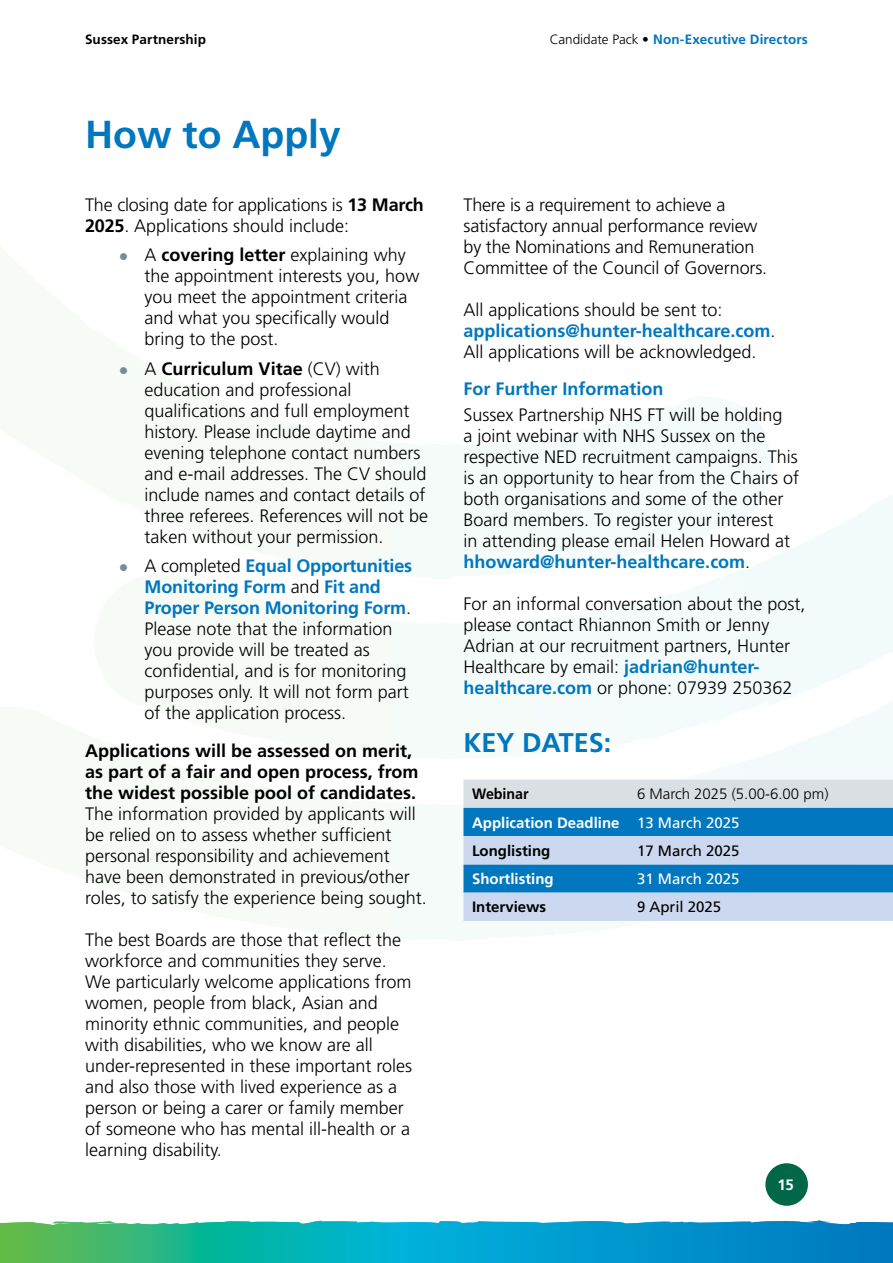
<style>
.page{position:relative;width:893px;height:1263px;background:#fff}
.page>*{position:absolute;margin:0;border:0;box-sizing:border-box;transform-origin:0 0}
.t1{font:700 39px "Frutiger LT Std";color:#0077be}
.t2{font:700 27px "Frutiger LT Std";color:#0077be}
.t3{font:300 18px/21px "Frutiger LT Std";color:#000}
.t4{font:700 18px/21px "Frutiger LT Std";color:#000}
.t5{font:700 18px "Frutiger LT Std";color:#0077be}
.t6{font:300 15px/28.2px "Frutiger LT Std";color:#000}
.t7{font:15px "Frutiger LT Std";color:#000}
.t8{font:700 15px "Frutiger LT Std";color:#fff}
.t9{font:15px "Frutiger LT Std";color:#fff}
.t10{font:700 15px "Frutiger LT Std";color:#000}
.t11{font:700 15px "Frutiger LT Std";color:#000;scale:.95 1}
.t12{font:700 13.5px "Frutiger LT Std";letter-spacing:.01em;color:#0077be}
.t13{font:700 13.5px "Frutiger LT Std";letter-spacing:.005em;color:#000}
.s1{font-weight:300;color:#000}
.s2{font-weight:900;color:#000}
.s3{font-weight:700}
.s4{color:#768d99}
.s5{font-weight:700;color:#0077be}
.s6{font-weight:700;color:#fff}
.s7{font-weight:400;color:#fff}
</style>
<div class="page">
<div style="left:765px;top:1163px;width:43px;height:43px;background:#006848;border-radius:50%"></div>
<svg style="left:0;top:1220px;width:893px;height:43px;background:#1aa8b6"></svg>
<svg style="left:463px;top:780px;width:430px;height:141px;background:#7eb3d9"></svg>
<p class="t13" style="left:85px;top:32px;width:122px">Sussex Partnership</p>
<p class="t12" style="left:550px;top:32px;width:260px"><span class="s1">Candidate Pack</span> <span class="s2">•</span> Non-Executive Directors</p>
<h1 class="t1" style="left:85px;top:111px;width:257px">How to Apply</h1>
<p class="t3" style="left:85px;top:194px;width:340px">The closing date for applications is <span class="s3">13 March<br>2025</span>. Applications should include:</p>
<p class="t3" style="left:145px;top:245px;width:276px;text-indent:-26px"><span class="s4">●</span> A <span class="s3">covering letter</span> explaining why the appointment interests you, how you meet the appointment criteria and what you specifically would bring to the post.</p>
<p class="t3" style="left:145px;top:358px;width:285px;text-indent:-26px"><span class="s4">●</span> A <span class="s3">Curriculum Vitae</span> (CV) with education and professional qualifications and full employment history. Please include daytime and evening telephone contact numbers and e-mail addresses. The CV should include names and contact details of three referees. References will not be taken without your permission.</p>
<p class="t3" style="left:145px;top:556px;width:269px;text-indent:-26px"><span class="s4">●</span> A completed <span class="s5">Equal Opportunities<br>Monitoring Form</span> and <span class="s5">Fit and<br>Proper Person Monitoring Form</span>.<br>Please note that the information you provide will be treated as confidential, and is for monitoring purposes only. It will not form part of the application process.</p>
<p class="t4" style="left:85px;top:740px;width:335px">Applications will be assessed on merit, as part of a fair and open process, from the widest possible pool of candidates.</p>
<p class="t3" style="left:85px;top:803px;width:343px">The information provided by applicants will be relied on to assess whether sufficient personal responsibility and achievement have been demonstrated in previous/other roles, to satisfy the experience being sought.</p>
<p class="t3" style="left:85px;top:929px;width:329px">The best Boards are those that reflect the workforce and communities they serve.<br>We particularly welcome applications from women, people from black, Asian and minority ethnic communities, and people with disabilities, who we know are all under-represented in these important roles and also those with lived experience as a person or being a carer or family member of someone who has mental ill-health or a learning disability.</p>
<p class="t3" style="left:463px;top:194px;width:305px">There is a requirement to achieve a satisfactory annual performance review by the Nominations and Remuneration Committee of the Council of Governors.</p>
<p class="t3" style="left:463px;top:299px;width:314px">All applications should be sent to: <span class="s5">applications@hunter-healthcare.com</span>.<br>All applications will be acknowledged.</p>
<p class="t5" style="left:463px;top:378px;width:202px">For Further Information</p>
<p class="t3" style="left:463px;top:404px;width:337px">Sussex Partnership NHS FT will be holding<br>a joint webinar with NHS Sussex on the respective NED recruitment campaigns. This is an opportunity to hear from the Chairs of both organisations and some of the other Board members. To register your interest<br>in attending please email Helen Howard at <span class="s5">hhoward@hunter-healthcare.com</span>.</p>
<p class="t3" style="left:463px;top:593px;width:344px">For an informal conversation about the post, please contact Rhiannon Smith or Jenny Adrian at our recruitment partners, Hunter Healthcare by email: <span class="s5">jadrian@hunter&shy;healthcare.com</span> or phone: 07939 250362</p>
<h2 class="t2" style="left:463px;top:727px;width:149px">KEY DATES:</h2>
<p class="t11" style="left:472px;top:785px;width:61px">Webinar</p>
<p class="t6" style="left:472px;top:780px;width:358px;text-indent:165px">6 March 2025 (5.00-6.00 pm)<br><span class="s6">Application Deadline</span> <span class="s7">13 March 2025<br></span><span class="s3">Longlisting</span></p>
<p class="t7" style="left:637px;top:842px;width:104px">17 March 2025</p>
<p class="t8" style="left:472px;top:870px;width:83px">Shortlisting</p>
<p class="t9" style="left:637px;top:870px;width:104px">31 March 2025</p>
<p class="t10" style="left:472px;top:898px;width:76px">Interviews</p>
<p class="t7" style="left:637px;top:898px;width:86px">9 April 2025</p>
<p class="t8" style="left:777px;top:1176px;width:18px">15</p>
</div>
